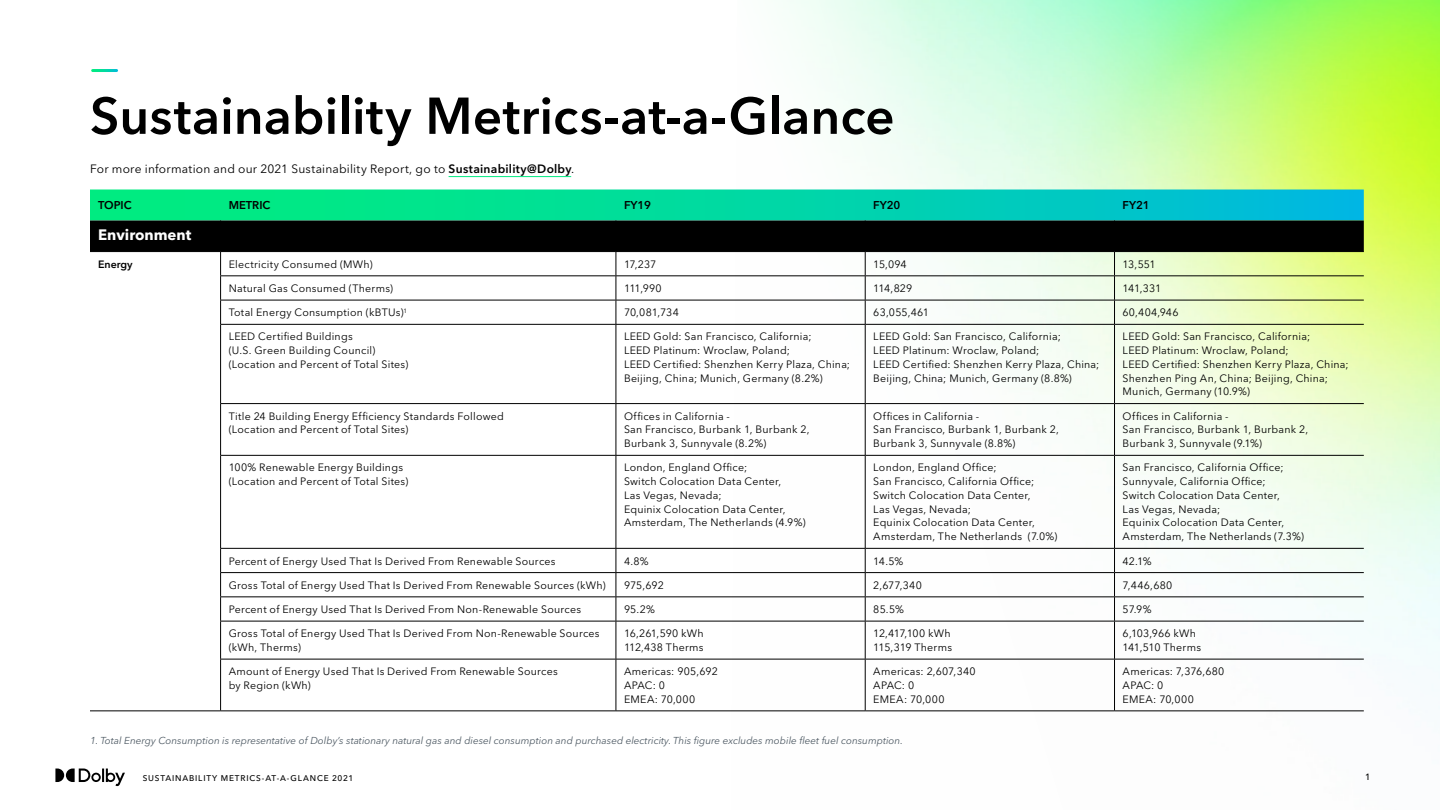
<style>
.page{position:relative;width:1440px;height:810px;background:#fff}
.page>*{position:absolute;margin:0;border:0;box-sizing:border-box;transform-origin:0 0}
.Dolby_H1{font:600 51.25px "Avenir Next LT Pro";color:#000}
.t1{font:700 15px "Avenir Next LT Pro";color:#fff}
.Dolby_basic_body_tex{font:12px "Avenir Next LT Pro";letter-spacing:.015em;color:#000}
.t2{font:600 11.25px "Avenir Next LT Pro";color:#000}
.Body{font:10.62px/13.8px "Avenir Next LT Pro";letter-spacing:.02em;color:#000}
.Body-2{font:10.62px/13.8px "Avenir Next LT Pro";color:#000}
.t3{font:600 10.62px "Avenir Next LT Pro";color:#000}
.t4{font:italic 10px "Avenir Next LT Pro";color:#4d5963}
.t5{font:500 9px "Avenir Next LT Pro";color:#000}
.t6{font:500 8.25px "Avenir Next LT Pro";letter-spacing:.1em;color:#000}
.s1{font-weight:600}
</style>
<div class="page">
<img style="left:730px;top:0;width:710px;height:711px">
<svg style="left:55px;top:769px;width:70px;height:17px"></svg>
<hr style="left:865px;top:325px;width:1px;height:78px;background:#000">
<hr style="left:865px;top:404px;width:1px;height:51px;background:#000">
<hr style="left:865px;top:456px;width:1px;height:92px;background:#000">
<svg style="left:865px;top:549px;width:1px;height:72px"></svg>
<hr style="left:865px;top:621px;width:1px;height:38px;background:#000">
<hr style="left:865px;top:659px;width:1px;height:52px;background:#000">
<hr style="left:1114px;top:325px;width:1px;height:78px;background:#000">
<hr style="left:1114px;top:404px;width:1px;height:51px;background:#000">
<hr style="left:1114px;top:456px;width:1px;height:92px;background:#000">
<svg style="left:1114px;top:549px;width:1px;height:72px"></svg>
<hr style="left:1114px;top:621px;width:1px;height:38px;background:#000">
<hr style="left:1114px;top:659px;width:1px;height:52px;background:#000">
<svg style="left:90px;top:190px;width:1274px;height:134px"></svg>
<hr style="left:865px;top:300px;width:250px;height:1px;background:#000">
<hr style="left:1115px;top:300px;width:249px;height:1px;background:#000">
<hr style="left:220px;top:324px;width:396px;height:1px;background:#000">
<hr style="left:220px;top:325px;width:1px;height:78px;background:#000">
<hr style="left:616px;top:324px;width:249px;height:1px;background:#000">
<hr style="left:616px;top:325px;width:1px;height:78px;background:#000">
<hr style="left:865px;top:324px;width:250px;height:1px;background:#000">
<hr style="left:1115px;top:324px;width:249px;height:1px;background:#000">
<hr style="left:220px;top:403px;width:396px;height:1px;background:#000">
<hr style="left:220px;top:404px;width:1px;height:51px;background:#000">
<hr style="left:616px;top:403px;width:249px;height:1px;background:#000">
<hr style="left:616px;top:404px;width:1px;height:51px;background:#000">
<hr style="left:865px;top:403px;width:250px;height:1px;background:#000">
<hr style="left:1115px;top:403px;width:249px;height:1px;background:#000">
<hr style="left:220px;top:455px;width:396px;height:1px;background:#000">
<hr style="left:220px;top:456px;width:1px;height:92px;background:#000">
<hr style="left:616px;top:455px;width:249px;height:1px;background:#000">
<hr style="left:616px;top:456px;width:1px;height:92px;background:#000">
<hr style="left:865px;top:455px;width:250px;height:1px;background:#000">
<hr style="left:1115px;top:455px;width:249px;height:1px;background:#000">
<hr style="left:220px;top:548px;width:396px;height:1px;background:#000">
<hr style="left:616px;top:548px;width:249px;height:1px;background:#000">
<hr style="left:865px;top:548px;width:250px;height:1px;background:#000">
<hr style="left:1115px;top:548px;width:249px;height:1px;background:#000">
<hr style="left:220px;top:572px;width:396px;height:1px;background:#000">
<hr style="left:616px;top:572px;width:249px;height:1px;background:#000">
<hr style="left:865px;top:572px;width:250px;height:1px;background:#000">
<hr style="left:1115px;top:572px;width:249px;height:1px;background:#000">
<hr style="left:220px;top:597px;width:396px;height:1px;background:#000">
<svg style="left:220px;top:549px;width:1px;height:72px"></svg>
<hr style="left:616px;top:597px;width:249px;height:1px;background:#000">
<svg style="left:616px;top:549px;width:1px;height:72px"></svg>
<hr style="left:865px;top:597px;width:250px;height:1px;background:#000">
<hr style="left:1115px;top:597px;width:249px;height:1px;background:#000">
<hr style="left:220px;top:621px;width:396px;height:1px;background:#000">
<hr style="left:220px;top:621px;width:1px;height:38px;background:#000">
<hr style="left:616px;top:621px;width:249px;height:1px;background:#000">
<hr style="left:616px;top:621px;width:1px;height:38px;background:#000">
<hr style="left:865px;top:621px;width:250px;height:1px;background:#000">
<hr style="left:1115px;top:621px;width:249px;height:1px;background:#000">
<hr style="left:220px;top:659px;width:396px;height:1px;background:#000">
<hr style="left:220px;top:659px;width:1px;height:52px;background:#000">
<hr style="left:616px;top:659px;width:249px;height:1px;background:#000">
<hr style="left:616px;top:659px;width:1px;height:52px;background:#000">
<hr style="left:865px;top:659px;width:250px;height:1px;background:#000">
<hr style="left:1115px;top:659px;width:249px;height:1px;background:#000">
<hr style="left:90px;top:711px;width:131px;height:1px;background:#000">
<hr style="left:221px;top:711px;width:395px;height:1px;background:#000">
<hr style="left:616px;top:711px;width:249px;height:1px;background:#000">
<hr style="left:865px;top:711px;width:250px;height:1px;background:#000">
<hr style="left:1115px;top:711px;width:249px;height:1px;background:#000">
<hr style="left:449px;top:176px;width:122px;height:1px;background:#00eb81">
<p class="Dolby_H1" style="left:90px;top:85px;width:806px">Sustainability Metrics-at-a-Glance</p>
<p class="Dolby_basic_body_tex" style="left:90px;top:162px;width:486px">For more information and our 2021 Sustainability Report, go to <span class="s1">Sustainability@Dolby</span>.</p>
<p class="t2" style="left:98px;top:199px;width:35px">TOPIC</p>
<p class="t2" style="left:229px;top:199px;width:43px">METRIC</p>
<p class="t2" style="left:624px;top:199px;width:29px">FY19</p>
<p class="t2" style="left:873px;top:199px;width:29px">FY20</p>
<p class="t2" style="left:1123px;top:199px;width:29px">FY21</p>
<p class="t1" style="left:98px;top:225px;width:95px">Environment</p>
<p class="t3" style="left:98px;top:258px;width:36px">Energy</p>
<p class="Body" style="left:229px;top:257px;width:146px">Electricity Consumed (MWh)</p>
<p class="Body" style="left:624px;top:257px;width:34px">17,237</p>
<p class="Body" style="left:873px;top:257px;width:35px">15,094</p>
<p class="Body" style="left:1123px;top:257px;width:35px">13,551</p>
<p class="Body" style="left:229px;top:281px;width:166px">Natural Gas Consumed (Therms)</p>
<p class="Body" style="left:624px;top:281px;width:39px">111,990</p>
<p class="Body" style="left:873px;top:281px;width:41px">114,829</p>
<p class="Body" style="left:1123px;top:281px;width:40px">141,331</p>
<p class="Body" style="left:229px;top:306px;width:180px">Total Energy Consumption (kBTUs)<sup>1</sup></p>
<p class="Body" style="left:624px;top:306px;width:56px">70,081,734</p>
<p class="Body" style="left:873px;top:306px;width:57px">63,055,461</p>
<p class="Body" style="left:1123px;top:306px;width:57px">60,404,946</p>
<p class="Body" style="left:229px;top:330px;width:181px">LEED Certified Buildings<br>(U.S. Green Building Council) (Location and Percent of Total Sites)</p>
<p class="Body" style="left:624px;top:330px;width:228px">LEED Gold: San Francisco, California;<br>LEED Platinum: Wroclaw, Poland;<br>LEED Certified: Shenzhen Kerry Plaza, China; Beijing, China; Munich, Germany (8.2%)</p>
<p class="Body" style="left:873px;top:330px;width:228px">LEED Gold: San Francisco, California;<br>LEED Platinum: Wroclaw, Poland;<br>LEED Certified: Shenzhen Kerry Plaza, China; Beijing, China; Munich, Germany (8.8%)</p>
<p class="Body" style="left:1123px;top:330px;width:228px">LEED Gold: San Francisco, California;<br>LEED Platinum: Wroclaw, Poland;<br>LEED Certified: Shenzhen Kerry Plaza, China; Shenzhen Ping An, China; Beijing, China; Munich, Germany (10.9%)</p>
<p class="Body" style="left:229px;top:409px;width:277px">Title 24 Building Energy Efficiency Standards Followed (Location and Percent of Total Sites)</p>
<p class="Body" style="left:624px;top:409px;width:187px">Offices in California -<br>San Francisco, Burbank 1, Burbank 2,<br>Burbank 3, Sunnyvale (8.2%)</p>
<p class="Body" style="left:873px;top:409px;width:187px">Offices in California -<br>San Francisco, Burbank 1, Burbank 2,<br>Burbank 3, Sunnyvale (8.8%)</p>
<p class="Body" style="left:1123px;top:409px;width:187px">Offices in California -<br>San Francisco, Burbank 1, Burbank 2,<br>Burbank 3, Sunnyvale (9.1%)</p>
<p class="Body" style="left:229px;top:461px;width:181px">100% Renewable Energy Buildings (Location and Percent of Total Sites)</p>
<p class="Body" style="left:624px;top:461px;width:183px">London, England Office;<br>Switch Colocation Data Center,<br>Las Vegas, Nevada;<br>Equinix Colocation Data Center,<br>Amsterdam, The Netherlands (4.9%)</p>
<p class="Body" style="left:873px;top:461px;width:186px">London, England Office;<br>San Francisco, California Office;<br>Switch Colocation Data Center,<br>Las Vegas, Nevada;<br>Equinix Colocation Data Center,<br>Amsterdam, The Netherlands (7.0%)</p>
<p class="Body" style="left:1123px;top:461px;width:183px">San Francisco, California Office;<br>Sunnyvale, California Office;<br>Switch Colocation Data Center,<br>Las Vegas, Nevada;<br>Equinix Colocation Data Center,<br>Amsterdam, The Netherlands (7.3%)</p>
<p class="Body" style="left:229px;top:554px;width:328px">Percent of Energy Used That Is Derived From Renewable Sources</p>
<p class="Body" style="left:624px;top:554px;width:26px">4.8%</p>
<p class="Body" style="left:873px;top:554px;width:32px">14.5%</p>
<p class="Body" style="left:1123px;top:554px;width:30px">42.1%</p>
<p class="Body" style="left:229px;top:578px;width:379px">Gross Total of Energy Used That Is Derived From Renewable Sources (kWh)</p>
<p class="Body" style="left:624px;top:578px;width:41px">975,692</p>
<p class="Body" style="left:873px;top:578px;width:50px">2,677,340</p>
<p class="Body" style="left:1123px;top:578px;width:51px">7,446,680</p>
<p class="Body" style="left:229px;top:602px;width:354px">Percent of Energy Used That Is Derived From Non-Renewable Sources</p>
<p class="Body" style="left:624px;top:602px;width:32px">95.2%</p>
<p class="Body" style="left:873px;top:602px;width:32px">85.5%</p>
<p class="Body" style="left:1123px;top:602px;width:31px">57.9%</p>
<p class="Body" style="left:229px;top:627px;width:373px">Gross Total of Energy Used That Is Derived From Non-Renewable Sources (kWh, Therms)</p>
<p class="Body" style="left:624px;top:627px;width:81px">16,261,590 kWh<br>112,438 Therms</p>
<p class="Body-2" style="left:873px;top:627px;width:80px">12,417,100 kWh<br>115,319 Therms</p>
<p class="Body" style="left:1123px;top:627px;width:80px">6,103,966 kWh<br>141,510 Therms</p>
<p class="Body" style="left:229px;top:665px;width:331px">Amount of Energy Used That Is Derived From Renewable Sources by Region (kWh)</p>
<p class="Body" style="left:624px;top:665px;width:95px">Americas: 905,692<br>APAC: 0<br>EMEA: 70,000</p>
<p class="Body" style="left:873px;top:665px;width:104px">Americas: 2,607,340<br>APAC: 0<br>EMEA: 70,000</p>
<p class="Body" style="left:1123px;top:665px;width:103px">Americas: 7,376,680<br>APAC: 0<br>EMEA: 70,000</p>
<p class="t4" style="left:90px;top:734px;width:814px">1. Total Energy Consumption is representative of Dolby’s stationary natural gas and diesel consumption and purchased electricity. This figure excludes mobile fleet fuel consumption.</p>
<p class="t6" style="left:143px;top:773px;width:212px">SUSTAINABILITY METRICS-AT-A-GLANCE 2021</p>
<p class="t5" style="left:1365px;top:771px;width:7px">1</p>
</div>
